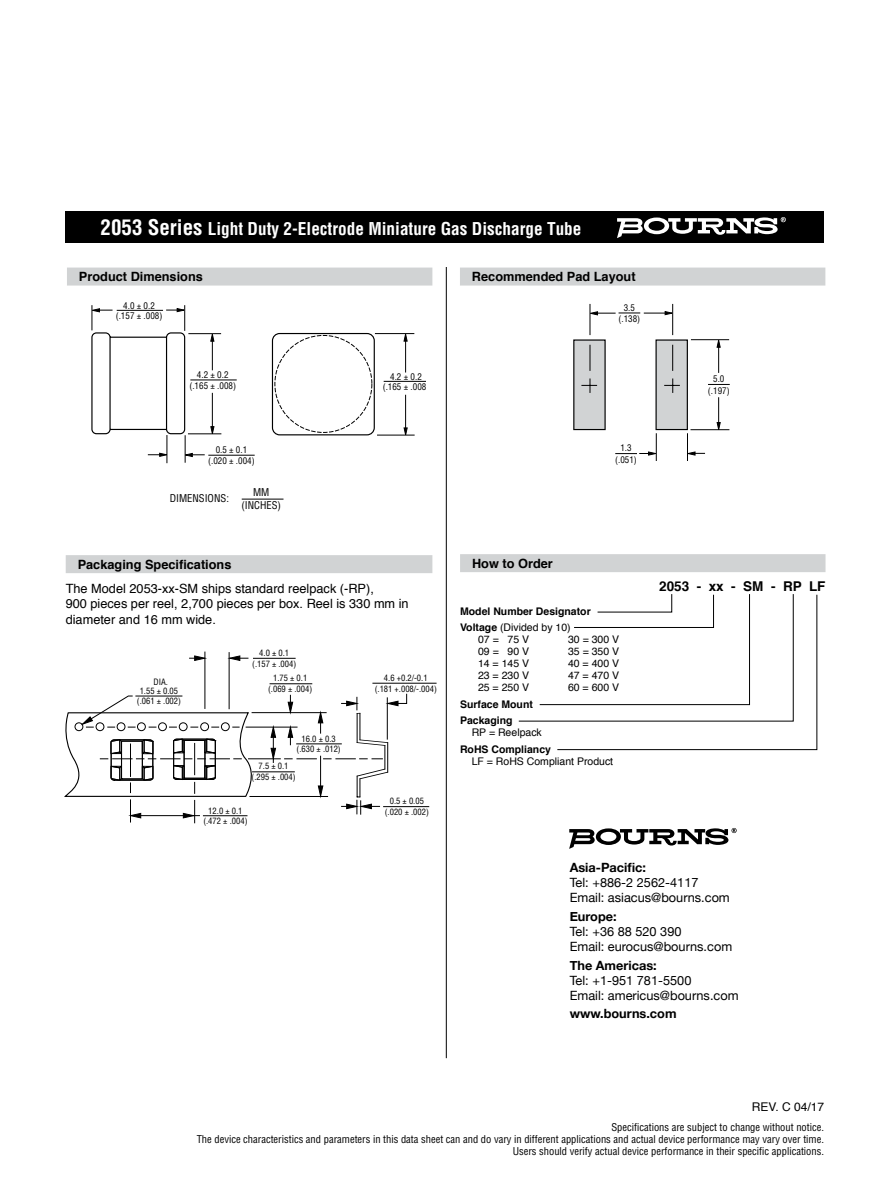
<style>
.page{position:relative;width:891px;height:1188px;background:#fff}
.page>*{position:absolute;margin:0;border:0;box-sizing:border-box;transform-origin:0 0}
.t1{font:700 condensed 17.25px "Helvetica";color:#fff}
.t2{font:700 13.5px "Helvetica";color:#000}
.t3{font:12.75px/15.3px "Helvetica Neue";color:#000}
.t4{font:12.75px/15.3px "Helvetica";color:#000}
.t5{font:700 12.75px "Helvetica";color:#000}
.t6{font:700 12.75px "Helvetica Neue";color:#000}
.t7{font:12px "Helvetica";color:#000}
.t8{font:condensed 10.5px/12px "Helvetica";color:#000;text-align:right}
.t9{font:10.5px "Helvetica";color:#000}
.t10{font:700 10.5px/16.5px "Helvetica";color:#000}
.t11{font:condensed 9px/11.2px "Helvetica";color:#000;text-align:center}
.t12{font:condensed 8.55px/10.6px "Helvetica";color:#000;text-align:center}
.s1{font-size:21px}
.s2{font-weight:400}
</style>
<div class="page">
<div style="left:65px;top:212px;width:759px;height:31px;background:#000"></div>
<div style="left:67px;top:268px;width:365px;height:18px;background:#d1d3d4"></div>
<div style="left:460px;top:554px;width:366px;height:18px;background:#d1d3d4"></div>
<svg style="left:518px;top:594px;width:300px;height:156px"></svg>
<div style="left:460px;top:268px;width:365px;height:18px;background:#d1d3d4"></div>
<div style="left:66px;top:555px;width:366px;height:18px;background:#d1d3d4"></div>
<hr style="left:603px;top:305px;width:1px;height:31px;background:#000">
<hr style="left:521px;top:305px;width:1px;height:31px;background:#000">
<hr style="left:375px;top:333px;width:39px;height:1px;background:#000">
<hr style="left:377px;top:435px;width:38px;height:1px;background:#000">
<svg style="left:404px;top:333px;width:4px;height:9px"></svg>
<hr style="left:405px;top:395px;width:1px;height:35px;background:#000">
<svg style="left:404px;top:427px;width:4px;height:9px"></svg>
<hr style="left:405px;top:339px;width:1px;height:34px;background:#000">
<svg style="left:91px;top:305px;width:284px;height:158px"></svg>
<hr style="left:208px;top:455px;width:47px;height:1px;background:#000">
<hr style="left:117px;top:310px;width:46px;height:1px;background:#000">
<hr style="left:190px;top:380px;width:47px;height:1px;background:#000">
<hr style="left:384px;top:381px;width:41px;height:1px;background:#000">
<div style="left:656px;top:339px;width:32px;height:91px;background:#d1d3d4;border:1px solid #000"></div>
<div style="left:573px;top:339px;width:33px;height:91px;background:#d1d3d4"></div>
<hr style="left:672px;top:304px;width:1px;height:31px;background:#000">
<hr style="left:590px;top:304px;width:1px;height:31px;background:#000">
<svg style="left:672px;top:345px;width:1px;height:26px"></svg>
<svg style="left:590px;top:345px;width:1px;height:26px"></svg>
<svg style="left:687px;top:433px;width:18px;height:28px"></svg>
<hr style="left:691px;top:339px;width:38px;height:1px;background:#000">
<hr style="left:691px;top:429px;width:38px;height:1px;background:#000">
<svg style="left:717px;top:397px;width:4px;height:34px"></svg>
<svg style="left:717px;top:339px;width:4px;height:34px"></svg>
<svg style="left:581px;top:378px;width:16px;height:15px"></svg>
<svg style="left:664px;top:378px;width:16px;height:15px"></svg>
<svg style="left:589px;top:311px;width:85px;height:4px"></svg>
<svg style="left:615px;top:433px;width:42px;height:28px"></svg>
<svg style="left:708px;top:384px;width:22px;height:1px"></svg>
<hr style="left:229px;top:652px;width:1px;height:57px;background:#000">
<hr style="left:205px;top:652px;width:1px;height:57px;background:#000">
<hr style="left:249px;top:796px;width:79px;height:1px;background:#000">
<hr style="left:252px;top:712px;width:75px;height:1px;background:#000">
<svg style="left:271px;top:725px;width:5px;height:38px"></svg>
<hr style="left:248px;top:759px;width:33px;height:1px;background:#000">
<hr style="left:246px;top:727px;width:52px;height:1px;background:#000">
<svg style="left:64px;top:656px;width:195px;height:167px"></svg>
<svg style="left:284px;top:693px;width:123px;height:122px"></svg>
<hr style="left:135px;top:696px;width:47px;height:1px;background:#000">
<hr style="left:253px;top:658px;width:43px;height:1px;background:#000">
<hr style="left:270px;top:683px;width:42px;height:1px;background:#000">
<hr style="left:296px;top:744px;width:46px;height:1px;background:#000">
<hr style="left:252px;top:771px;width:43px;height:1px;background:#000">
<hr style="left:203px;top:815px;width:44px;height:1px;background:#000">
<hr style="left:383px;top:806px;width:46px;height:1px;background:#000">
<hr style="left:372px;top:683px;width:65px;height:1px;background:#000">
<hr style="left:446px;top:267px;width:1px;height:791px;background:#000">
<svg style="left:617px;top:217px;width:169px;height:21px"></svg>
<hr style="left:242px;top:499px;width:42px;height:1px;background:#000">
<svg style="left:569px;top:828px;width:168px;height:21px"></svg>
<h1 class="t1" style="left:101px;top:218px;width:483px"><span class="s1">2053 Series</span> Light Duty 2-Electrode Miniature Gas Discharge Tube</h1>
<p class="t5" style="left:79px;top:266px;width:125px">Product Dimensions</p>
<p class="t5" style="left:472px;top:266px;width:165px">Recommended Pad Layout</p>
<p class="t11" style="left:116px;top:300px;width:48px;line-height:10.5px">4.0 ± 0.2 (.157 ± .008)</p>
<p class="t11" style="left:189px;top:370px;width:48px;line-height:10.5px">4.2 ± 0.2 (.165 ± .008)</p>
<p class="t11" style="left:383px;top:371px;width:48px;line-height:10.5px">4.2 ± 0.2 (.165 ± .008)</p>
<p class="t11" style="left:208px;top:444px;width:48px">0.5 ± 0.1 (.020 ± .004)</p>
<p class="t8" style="left:170px;top:492px;width:61px">DIMENSIONS:</p>
<p class="t8" style="left:241px;top:486px;width:41px;line-height:12.6px;text-align:center">MM (INCHES)</p>
<p class="t5" style="left:78px;top:554px;width:155px">Packaging Specifications</p>
<p class="t4" style="left:66px;top:581px;width:344px">The Model 2053-xx-SM ships standard reelpack (-RP),<br>900 pieces per reel, 2,700 pieces per box. Reel is 330 mm in diameter and 16 mm wide.</p>
<p class="t12" style="left:154px;top:676px;width:16px">DIA.</p>
<p class="t12" style="left:137px;top:685px;width:46px">1.55 ± 0.05 (.061 ± .002)</p>
<p class="t12" style="left:252px;top:647px;width:46px">4.0 ± 0.1 (.157 ± .004)</p>
<p class="t12" style="left:268px;top:673px;width:46px">1.75 ± 0.1 (.069 ± .004)</p>
<p class="t12" style="left:297px;top:733px;width:46px">16.0 ± 0.3 (.630 ± .012)</p>
<p class="t12" style="left:252px;top:761px;width:46px">7.5 ± 0.1 (.295 ± .004)</p>
<p class="t12" style="left:375px;top:672px;width:64px">4.6 +0.2/-0.1 (.181 +.008/-.004)</p>
<p class="t12" style="left:203px;top:805px;width:46px">12.0 ± 0.1 (.472 ± .004)</p>
<p class="t12" style="left:385px;top:796px;width:46px">0.5 ± 0.05 (.020 ± .002)</p>
<p class="t11" style="left:618px;top:302px;width:23px">3.5 (.138)</p>
<p class="t11" style="left:615px;top:442px;width:23px">1.3 (.051)</p>
<p class="t11" style="left:708px;top:373px;width:23px">5.0 (.197)</p>
<p class="t5" style="left:472px;top:553px;width:82px">How to Order</p>
<p class="t10" style="left:460px;top:603px;width:132px">Model Number Designator<br>Voltage <span class="s2">(Divided by 10)</span></p>
<p class="t9" style="left:478px;top:631px;width:53px">07 = 75 V</p>
<p class="t9" style="left:568px;top:631px;width:53px">30 = 300 V</p>
<p class="t9" style="left:478px;top:643px;width:53px">09 = 90 V</p>
<p class="t9" style="left:568px;top:643px;width:53px">35 = 350 V</p>
<p class="t9" style="left:478px;top:655px;width:53px">14 = 145 V</p>
<p class="t9" style="left:568px;top:655px;width:53px">40 = 400 V</p>
<p class="t9" style="left:478px;top:667px;width:53px">23 = 230 V</p>
<p class="t9" style="left:568px;top:667px;width:53px">47 = 470 V</p>
<p class="t9" style="left:478px;top:679px;width:53px">25 = 250 V</p>
<p class="t9" style="left:568px;top:679px;width:53px">60 = 600 V</p>
<p class="t10" style="left:460px;top:696px;width:74px">Surface Mount<br>Packaging</p>
<p class="t9" style="left:472px;top:724px;width:72px">RP = Reelpack</p>
<p class="t10" style="left:460px;top:741px;width:93px">RoHS Compliancy</p>
<p class="t9" style="left:472px;top:753px;width:143px">LF = RoHS Compliant Product</p>
<p class="t2" style="left:659px;top:575px;width:168px">2053 - xx - SM - RP LF</p>
<p class="t6" style="left:570px;top:857px;width:78px">Asia-Pacific:</p>
<p class="t3" style="left:570px;top:876px;width:162px">Tel: +886-2 2562-4117<br>Email: asiacus@bourns.com</p>
<p class="t6" style="left:570px;top:906px;width:48px">Europe:</p>
<p class="t3" style="left:570px;top:925px;width:164px">Tel: +36 88 520 390<br>Email: eurocus@bourns.com</p>
<p class="t6" style="left:570px;top:955px;width:89px">The Americas:</p>
<p class="t3" style="left:570px;top:973px;width:170px">Tel: +1-951 781-5500<br>Email: americus@bourns.com</p>
<p class="t6" style="left:570px;top:1004px;width:108px">www.bourns.com</p>
<p class="t7" style="left:752px;top:1098px;width:74px">REV. C 04/17</p>
<p class="t8" style="left:197px;top:1121px;width:629px">Specifications are subject to change without notice.<br>The device characteristics and parameters in this data sheet can and do vary in different applications and actual device performance may vary over time.<br>Users should verify actual device performance in their specific applications.</p>
</div>
